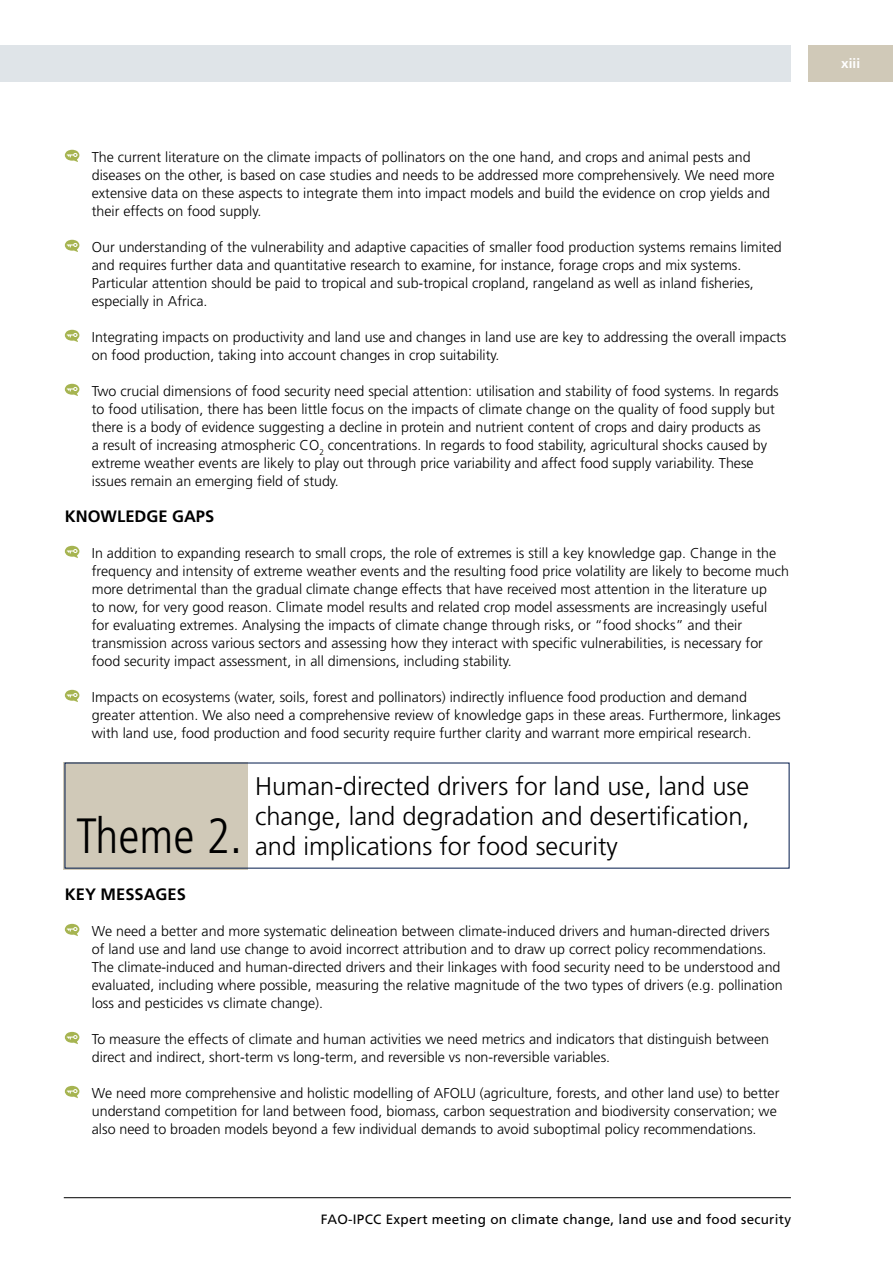
<style>
.page{position:relative;width:893px;height:1263px;background:#fff}
.page>*{position:absolute;margin:0;border:0;box-sizing:border-box;transform-origin:0 0}
.t1{font:300 25.5px "Frutiger LT Std";color:#000}
.t2{font:700 16.5px "Frutiger LT Std";color:#000}
.t3{font:300 14.25px/18px "Frutiger LT Std";color:#000}
.t4{font:13.5px "Frutiger LT Std";letter-spacing:.02em;color:#000}
.t5{font:700 13.5px "Frutiger LT Std";color:#fff}
.s1{font-stretch:condensed;font-size:49.5px}
</style>
<div class="page">
<div style="left:808px;top:45px;width:85px;height:36px;background:#d0c9b8"></div>
<div style="left:0;top:45px;width:790px;height:36px;background:#dfe4e8"></div>
<hr style="left:64px;top:1197px;width:727px;height:1px;background:#000">
<svg style="left:65px;top:150px;width:14px;height:12px"></svg>
<svg style="left:65px;top:240px;width:14px;height:12px"></svg>
<svg style="left:65px;top:330px;width:14px;height:12px"></svg>
<svg style="left:65px;top:384px;width:14px;height:12px"></svg>
<svg style="left:65px;top:546px;width:14px;height:12px"></svg>
<svg style="left:65px;top:690px;width:14px;height:12px"></svg>
<svg style="left:65px;top:924px;width:14px;height:12px"></svg>
<svg style="left:65px;top:1032px;width:14px;height:12px"></svg>
<svg style="left:65px;top:1086px;width:14px;height:12px"></svg>
<div style="left:63px;top:762px;width:185px;height:108px;background:#d0c9b8"></div>
<p class="t3" style="left:92px;top:148px;width:684px">The current literature on the climate impacts of pollinators on the one hand, and crops and animal pests and diseases on the other, is based on case studies and needs to be addressed more comprehensively. We need more extensive data on these aspects to integrate them into impact models and build the evidence on crop yields and their effects on food supply.</p>
<p class="t3" style="left:92px;top:238px;width:691px">Our understanding of the vulnerability and adaptive capacities of smaller food production systems remains limited and requires further data and quantitative research to examine, for instance, forage crops and mix systems.<br>Particular attention should be paid to tropical and sub-tropical cropland, rangeland as well as inland fisheries, especially in Africa.</p>
<p class="t3" style="left:92px;top:328px;width:696px">Integrating impacts on productivity and land use and changes in land use are key to addressing the overall impacts on food production, taking into account changes in crop suitability.</p>
<p class="t3" style="left:92px;top:382px;width:688px">Two crucial dimensions of food security need special attention: utilisation and stability of food systems. In regards to food utilisation, there has been little focus on the impacts of climate change on the quality of food supply but there is a body of evidence suggesting a decline in protein and nutrient content of crops and dairy products as<br>a result of increasing atmospheric CO<sub>2</sub> concentrations. In regards to food stability, agricultural shocks caused by extreme weather events are likely to play out through price variability and affect food supply variability. These issues remain an emerging field of study.</p>
<p class="t2" style="left:65px;top:507px;width:151px">KNOWLEDGE GAPS</p>
<p class="t3" style="left:92px;top:544px;width:699px">In addition to expanding research to small crops, the role of extremes is still a key knowledge gap. Change in the frequency and intensity of extreme weather events and the resulting food price volatility are likely to become much more detrimental than the gradual climate change effects that have received most attention in the literature up<br>to now, for very good reason. Climate model results and related crop model assessments are increasingly useful<br>for evaluating extremes. Analysing the impacts of climate change through risks, or “food shocks” and their transmission across various sectors and assessing how they interact with specific vulnerabilities, is necessary for food security impact assessment, in all dimensions, including stability.</p>
<p class="t3" style="left:92px;top:688px;width:690px">Impacts on ecosystems (water, soils, forest and pollinators) indirectly influence food production and demand greater attention. We also need a comprehensive review of knowledge gaps in these areas. Furthermore, linkages with land use, food production and food security require further clarity and warrant more empirical research.</p>
<h1 class="t1" style="left:255px;top:772px;width:496px">Human-directed drivers for land use, land use</h1>
<h1 class="t1" style="left:255px;top:802px;width:496px">change, land degradation and desertification,</h1>
<h1 class="t1" style="left:76px;top:832px;width:543px"><span class="s1">Theme 2.</span> and implications for food security</h1>
<p class="t2" style="left:65px;top:885px;width:123px">KEY MESSAGES</p>
<p class="t3" style="left:92px;top:922px;width:692px">We need a better and more systematic delineation between climate-induced drivers and human-directed drivers of land use and land use change to avoid incorrect attribution and to draw up correct policy recommendations.<br>The climate-induced and human-directed drivers and their linkages with food security need to be understood and evaluated, including where possible, measuring the relative magnitude of the two types of drivers (e.g. pollination loss and pesticides vs climate change).</p>
<p class="t3" style="left:92px;top:1030px;width:679px">To measure the effects of climate and human activities we need metrics and indicators that distinguish between direct and indirect, short-term vs long-term, and reversible vs non-reversible variables.</p>
<p class="t3" style="left:92px;top:1084px;width:689px">We need more comprehensive and holistic modelling of AFOLU (agriculture, forests, and other land use) to better understand competition for land between food, biomass, carbon sequestration and biodiversity conservation; we also need to broaden models beyond a few individual demands to avoid suboptimal policy recommendations.</p>
<p class="t4" style="left:321px;top:1211px;width:472px">FAO-IPCC Expert meeting on climate change, land use and food security</p>
<p class="t5" style="left:841px;top:56px;width:20px">xiii</p>
</div>
